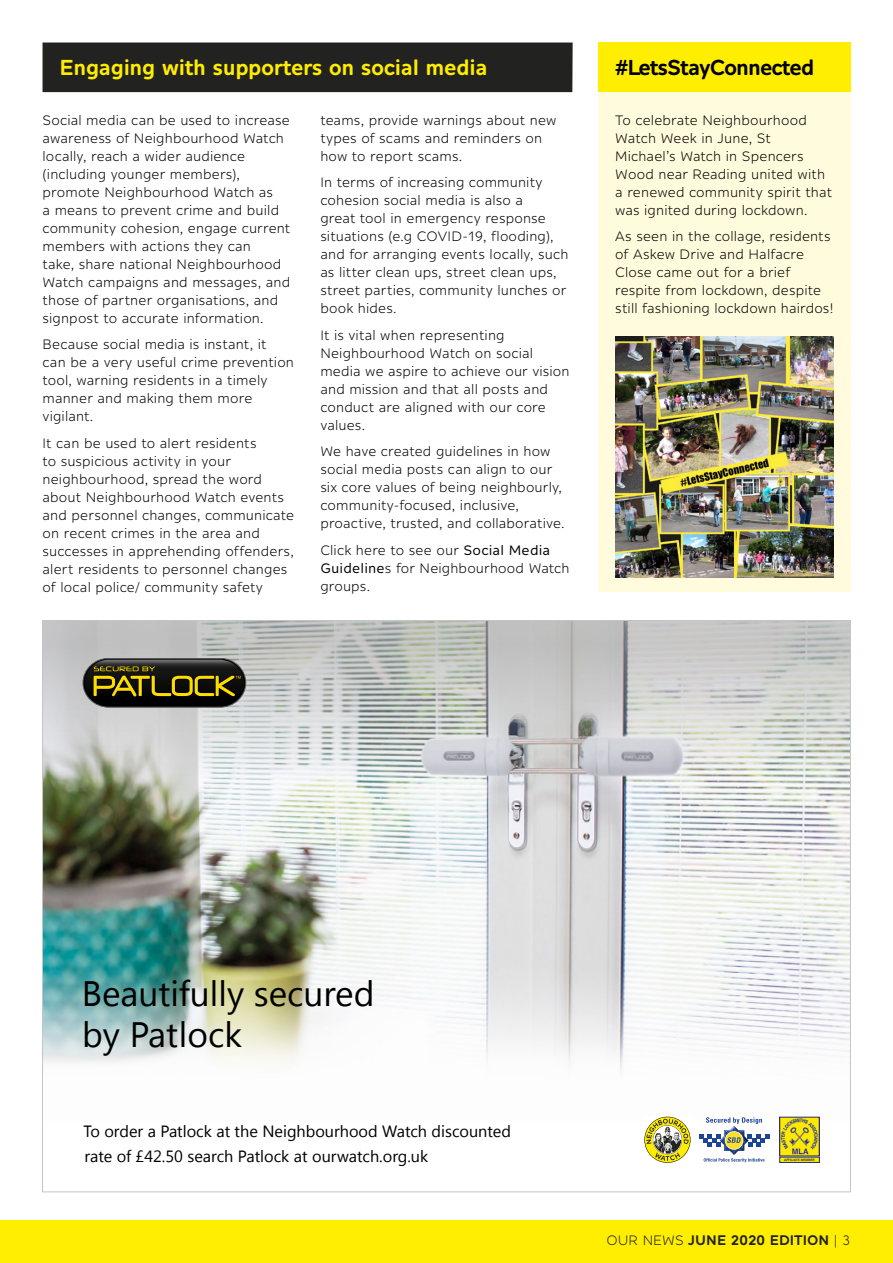
<style>
.page{position:relative;width:893px;height:1263px;background:#fff}
.page>*{position:absolute;margin:0;border:0;box-sizing:border-box;transform-origin:0 0}
.t1{font:35.25px/40.7px "Segoe UI";color:#000}
.t2{font:600 21px "Alleyn";letter-spacing:-.02em;color:#ffed00}
.t3{font:600 21px "Alleyn";letter-spacing:-.05em;color:#000}
.t4{font:16.35px/24.5px "Segoe UI";color:#000}
.t5{font:13.5px/18px "Alleyn";letter-spacing:.01em;color:#000}
.t6{font:600 13.5px "Alleyn";color:#222221}
.t7{font:700 3.15px "Helvetica";color:#252a72}
.s1{font-style:inherit}
.s2{font-weight:400}
</style>
<div class="page">
<div style="left:0;top:1220px;width:893px;height:43px;background:#fe0"></div>
<div style="left:598px;top:43px;width:252px;height:549px;background:#fffbdc"></div>
<img style="left:44px;top:780px;width:805px;height:337px">
<svg style="left:44px;top:622px;width:805px;height:158px;background:#c9cbc9"></svg>
<svg style="left:699px;top:1117px;width:70px;height:45px"></svg>
<img style="left:781px;top:1119px;width:37px;height:35px">
<div style="left:779px;top:1117px;width:41px;height:39px;border:1px solid #252a72"></div>
<div style="left:780px;top:1157px;width:39px;height:5px;background:#fcea00"></div>
<div style="left:779px;top:1157px;width:41px;height:6px;border:1px solid #252a72"></div>
<svg style="left:644px;top:1117px;width:46px;height:46px"></svg>
<svg style="left:83px;top:658px;width:163px;height:49px;background:#433e1d"></svg>
<div style="left:43px;top:43px;width:530px;height:49px;background:#222221"></div>
<div style="left:598px;top:43px;width:252px;height:49px;background:#fe0"></div>
<img style="left:615px;top:336px;width:218px;height:241px">
<h2 class="t2" style="left:60px;top:55px;width:430px">Engaging with supporters on social media</h2>
<h2 class="t3" style="left:615px;top:55px;width:201px">#LetsStayConnected</h2>
<p class="t5" style="left:615px;top:111px;width:218px">To celebrate Neighbourhood<br>Watch Week in June, St<br>Michael’s Watch in Spencers<br>Wood near Reading united with a renewed community spirit that was ignited during lockdown.</p>
<p class="t5" style="left:615px;top:227px;width:220px">As seen in the collage, residents of Askew Drive and Halfacre<br>Close came out for a brief respite from lockdown, despite still fashioning lockdown hairdos!</p>
<p class="t5" style="left:320px;top:111px;width:238px">teams, provide warnings about new types of scams and reminders on how to report scams.</p>
<p class="t5" style="left:320px;top:173px;width:250px">In terms of increasing community cohesion social media is also a<br>great tool in emergency response situations (e.g COVID-19, flooding), and for arranging events locally, such as litter clean ups, street clean ups, street parties, community lunches or book hides.</p>
<p class="t5" style="left:320px;top:326px;width:251px">It is vital when representing<br>Neighbourhood Watch on social media we aspire to achieve our vision and mission and that all posts and conduct are aligned with our core values.</p>
<p class="t5" style="left:320px;top:442px;width:246px">We have created guidelines in how social media posts can align to our six core values of being neighbourly, community-focused, inclusive, proactive, trusted, and collaborative.</p>
<p class="t5" style="left:320px;top:541px;width:251px">Click here to see our <span class="s1">Social Media<br>Guideline</span>s for Neighbourhood Watch groups.</p>
<p class="t5" style="left:43px;top:111px;width:249px">Social media can be used to increase awareness of Neighbourhood Watch locally, reach a wider audience (including younger members), promote Neighbourhood Watch as<br>a means to prevent crime and build community cohesion, engage current members with actions they can<br>take, share national Neighbourhood Watch campaigns and messages, and those of partner organisations, and signpost to accurate information.</p>
<p class="t5" style="left:43px;top:335px;width:253px">Because social media is instant, it<br>can be a very useful crime prevention tool, warning residents in a timely manner and making them more vigilant.</p>
<p class="t5" style="left:43px;top:434px;width:253px">It can be used to alert residents<br>to suspicious activity in your neighbourhood, spread the word about Neighbourhood Watch events and personnel changes, communicate on recent crimes in the area and successes in apprehending offenders, alert residents to personnel changes of local police/ community safety</p>
<h1 class="t1" style="left:82px;top:972px;width:294px">Beautifully secured by Patlock</h1>
<p class="t4" style="left:84px;top:1119px;width:429px">To order a Patlock at the Neighbourhood Watch discounted rate of £42.50 search Patlock at ourwatch.org.uk</p>
<p class="t7" style="left:784px;top:1157px;width:32px">AFFILIATE MEMBER</p>
<p class="t6" style="left:606px;top:1232px;width:246px"><span class="s2">OUR NEWS</span> JUNE 2020 EDITION <span class="s2">| 3</span></p>
</div>
